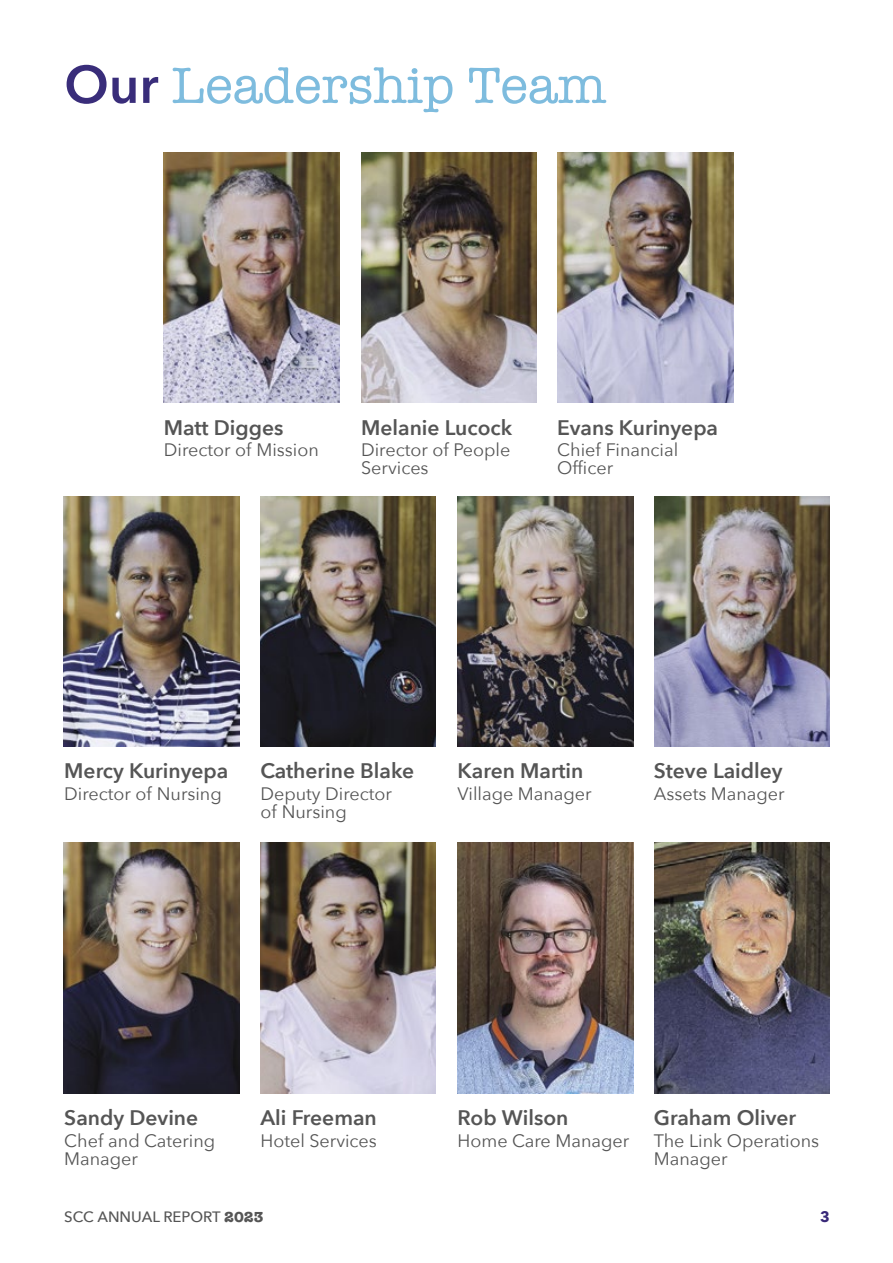
<style>
.page{position:relative;width:893px;height:1263px;background:#fff}
.page>*{position:absolute;margin:0;border:0;box-sizing:border-box;transform-origin:0 0}
.t1{font:52.5px "American Typewriter";color:#7ebcde}
.t2{font:600 21px "Avenir Next";color:#555}
.t3{font:18px/18px "Avenir Next";color:#555}
.t4{font:500 15px "Avenir Next";color:#555}
.t5{font:700 15px "Avenir Next";color:#382878}
.s1{font-family:"Avenir Next";font-weight:600;color:#392d7a}
.s2{font-family:"American Typewriter";font-weight:700}
</style>
<div class="page">
<img style="left:164px;top:152px;width:175px;height:251px">
<img style="left:361px;top:152px;width:175px;height:251px">
<img style="left:558px;top:152px;width:175px;height:251px">
<img style="left:64px;top:843px;width:175px;height:251px">
<img style="left:260px;top:843px;width:176px;height:251px">
<img style="left:458px;top:843px;width:175px;height:251px">
<img style="left:654px;top:843px;width:176px;height:251px">
<img style="left:64px;top:496px;width:175px;height:251px">
<img style="left:260px;top:496px;width:176px;height:251px">
<img style="left:458px;top:496px;width:175px;height:251px">
<img style="left:654px;top:496px;width:176px;height:251px">
<h1 class="t1" style="left:64px;top:45px;width:544px"><span class="s1">Our</span> Leadership Team</h1>
<p class="t2" style="left:164px;top:409px;width:121px">Matt Digges</p>
<p class="t3" style="left:164px;top:440px;width:156px">Director of Mission</p>
<p class="t2" style="left:361px;top:409px;width:153px">Melanie Lucock</p>
<p class="t3" style="left:361px;top:440px;width:151px">Director of People<br>Services</p>
<p class="t2" style="left:557px;top:409px;width:162px">Evans Kurinyepa</p>
<p class="t3" style="left:557px;top:440px;width:122px">Chief Financial<br>Officer</p>
<p class="t2" style="left:64px;top:753px;width:166px">Mercy Kurinyepa</p>
<p class="t3" style="left:64px;top:784px;width:159px">Director of Nursing</p>
<p class="t2" style="left:260px;top:753px;width:155px">Catherine Blake</p>
<p class="t3" style="left:260px;top:784px;width:133px">Deputy Director of Nursing</p>
<p class="t2" style="left:458px;top:753px;width:127px">Karen Martin</p>
<p class="t3" style="left:458px;top:784px;width:136px">Village Manager</p>
<p class="t2" style="left:654px;top:753px;width:130px">Steve Laidley</p>
<p class="t3" style="left:654px;top:784px;width:132px">Assets Manager</p>
<p class="t2" style="left:64px;top:1100px;width:135px">Sandy Devine</p>
<p class="t3" style="left:64px;top:1131px;width:152px">Chef and Catering<br>Manager</p>
<p class="t2" style="left:260px;top:1100px;width:118px">Ali Freeman</p>
<p class="t3" style="left:260px;top:1131px;width:118px">Hotel Services</p>
<p class="t2" style="left:458px;top:1100px;width:112px">Rob Wilson</p>
<p class="t3" style="left:458px;top:1131px;width:173px">Home Care Manager</p>
<p class="t2" style="left:654px;top:1100px;width:144px">Graham Oliver</p>
<p class="t3" style="left:654px;top:1131px;width:167px">The Link Operations<br>Manager</p>
<p class="t4" style="left:64px;top:1204px;width:201px">SCC ANNUAL REPORT <span class="s2">2023</span></p>
<p class="t5" style="left:820px;top:1204px;width:11px">3</p>
</div>
